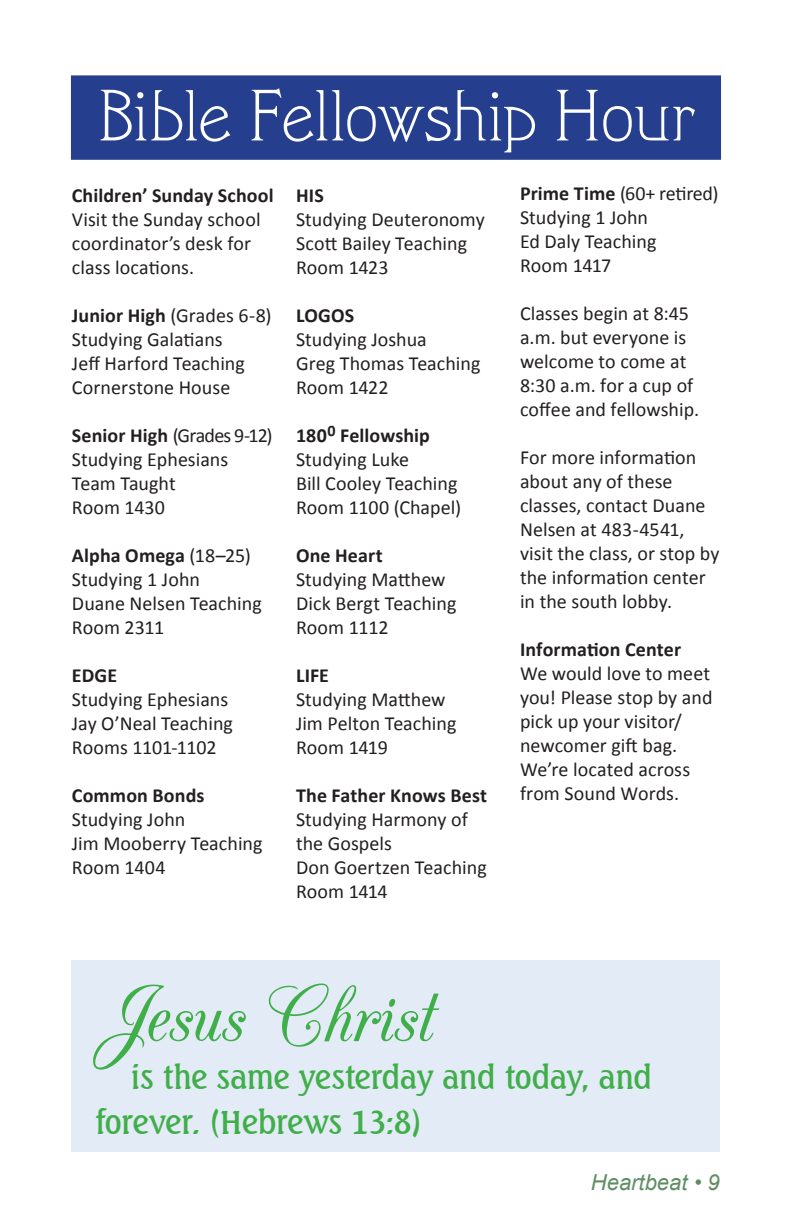
<style>
.page{position:relative;width:792px;height:1224px;background:#fff}
.page>*{position:absolute;margin:0;border:0;box-sizing:border-box;transform-origin:0 0}
.t1{font:96px "CAC Champagne";letter-spacing:-.01em;color:#40ae49}
.t2{font:68px "CAC Camelot";letter-spacing:-.02em;color:#fff}
.t3{font:500 32px "Seagull BT";letter-spacing:-.015em;color:#40ae49}
.t4{font:italic 22px "Arial";color:#608e63}
.t5{font:20px/24px "Calibri";letter-spacing:.005em;color:#231f20}
.t6{font:700 20px "Calibri";letter-spacing:.005em;color:#231f20}
.t7{font:20px "Calibri";letter-spacing:-.04em;color:#231f20}
.s1{font-weight:700}
</style>
<div class="page">
<div style="left:72px;top:960px;width:648px;height:192px;background:#e2ebf6"></div>
<div style="left:71px;top:75px;width:650px;height:85px;background:#253f8e;border:2px solid #253f8e"></div>
<p class="t2" style="left:98px;top:74px;width:598px">Bible Fellowship Hour</p>
<p class="t6" style="left:296px;top:183px;width:29px">HIS</p>
<p class="t5" style="left:296px;top:208px;width:190px">Studying Deuteronomy</p>
<p class="t5" style="left:296px;top:232px;width:173px">Scott Bailey Teaching</p>
<p class="t5" style="left:296px;top:256px;width:94px">Room 1423</p>
<p class="t6" style="left:296px;top:303px;width:60px">LOGOS</p>
<p class="t5" style="left:296px;top:328px;width:132px">Studying Joshua</p>
<p class="t5" style="left:296px;top:352px;width:186px">Greg Thomas Teaching</p>
<p class="t5" style="left:296px;top:376px;width:94px">Room 1422</p>
<p class="t6" style="left:296px;top:423px;width:136px">180<sup>0</sup> Fellowship</p>
<p class="t5" style="left:296px;top:448px;width:115px">Studying Luke</p>
<p class="t5" style="left:296px;top:472px;width:163px">Bill Cooley Teaching</p>
<p class="t5" style="left:296px;top:496px;width:167px">Room 1100 (Chapel)</p>
<p class="t6" style="left:296px;top:543px;width:88px">One Heart</p>
<p class="t5" style="left:296px;top:568px;width:151px">Studying Matthew</p>
<p class="t5" style="left:296px;top:592px;width:162px">Dick Bergt Teaching</p>
<p class="t5" style="left:296px;top:616px;width:94px">Room 1112</p>
<p class="t6" style="left:296px;top:663px;width:35px">LIFE</p>
<p class="t5" style="left:296px;top:688px;width:151px">Studying Matthew</p>
<p class="t5" style="left:296px;top:712px;width:162px">Jim Pelton Teaching</p>
<p class="t5" style="left:296px;top:736px;width:94px">Room 1419</p>
<p class="t6" style="left:296px;top:783px;width:193px">The Father Knows Best</p>
<p class="t5" style="left:296px;top:808px;width:173px">Studying Harmony of the Gospels</p>
<p class="t5" style="left:296px;top:856px;width:192px">Don Goertzen Teaching</p>
<p class="t5" style="left:296px;top:880px;width:93px">Room 1414</p>
<p class="t5" style="left:520px;top:182px;width:200px"><span class="s1">Prime Time</span> (60+ retired)</p>
<p class="t5" style="left:520px;top:206px;width:130px">Studying 1 John</p>
<p class="t5" style="left:520px;top:230px;width:138px">Ed Daly Teaching</p>
<p class="t5" style="left:520px;top:254px;width:93px">Room 1417</p>
<p class="t5" style="left:520px;top:302px;width:181px">Classes begin at 8:45 a.m. but everyone is welcome to come at<br>8:30 a.m. for a cup of coffee and fellowship.</p>
<p class="t5" style="left:520px;top:446px;width:201px">For more information about any of these classes, contact Duane<br>Nelsen at 483-4541, visit the class, or stop by the information center in the south lobby.</p>
<p class="t6" style="left:520px;top:637px;width:163px">Information Center</p>
<p class="t5" style="left:520px;top:662px;width:194px">We would love to meet you! Please stop by and pick up your visitor/ newcomer gift bag.<br>We’re located across from Sound Words.</p>
<p class="t6" style="left:72px;top:183px;width:203px">Children’ Sunday School</p>
<p class="t5" style="left:72px;top:208px;width:190px">Visit the Sunday school coordinator’s desk for class locations.</p>
<p class="t5" style="left:72px;top:304px;width:201px"><span class="s1">Junior High</span> (Grades 6-8)</p>
<p class="t5" style="left:72px;top:328px;width:152px">Studying Galatians</p>
<p class="t5" style="left:72px;top:352px;width:175px">Jeff Harford Teaching</p>
<p class="t5" style="left:72px;top:376px;width:160px">Cornerstone House</p>
<p class="t7" style="left:72px;top:423px;width:202px"><span class="s1">Senior High</span> (Grades 9-12)</p>
<p class="t5" style="left:72px;top:448px;width:158px">Studying Ephesians</p>
<p class="t5" style="left:72px;top:472px;width:105px">Team Taught</p>
<p class="t5" style="left:72px;top:496px;width:94px">Room 1430</p>
<p class="t5" style="left:72px;top:544px;width:180px"><span class="s1">Alpha Omega</span> (18–25)<br>Studying 1 John</p>
<p class="t5" style="left:72px;top:592px;width:191px">Duane Nelsen Teaching</p>
<p class="t5" style="left:72px;top:616px;width:94px">Room 2311</p>
<p class="t6" style="left:72px;top:663px;width:47px">EDGE</p>
<p class="t5" style="left:72px;top:688px;width:158px">Studying Ephesians</p>
<p class="t5" style="left:72px;top:712px;width:163px">Jay O’Neal Teaching</p>
<p class="t5" style="left:72px;top:736px;width:146px">Rooms 1101-1102</p>
<p class="t6" style="left:72px;top:783px;width:134px">Common Bonds</p>
<p class="t5" style="left:72px;top:808px;width:115px">Studying John</p>
<p class="t5" style="left:72px;top:832px;width:192px">Jim Mooberry Teaching</p>
<p class="t5" style="left:72px;top:856px;width:95px">Room 1404</p>
<p class="t1" style="left:95px;top:967px;width:342px">Jesus Christ</p>
<p class="t3" style="left:131px;top:1056px;width:523px">is the same yesterday and today, and</p>
<p class="t3" style="left:95px;top:1101px;width:328px">forever. (Hebrews 13:8)</p>
<p class="t4" style="left:591px;top:1170px;width:130px">Heartbeat • 9</p>
</div>
